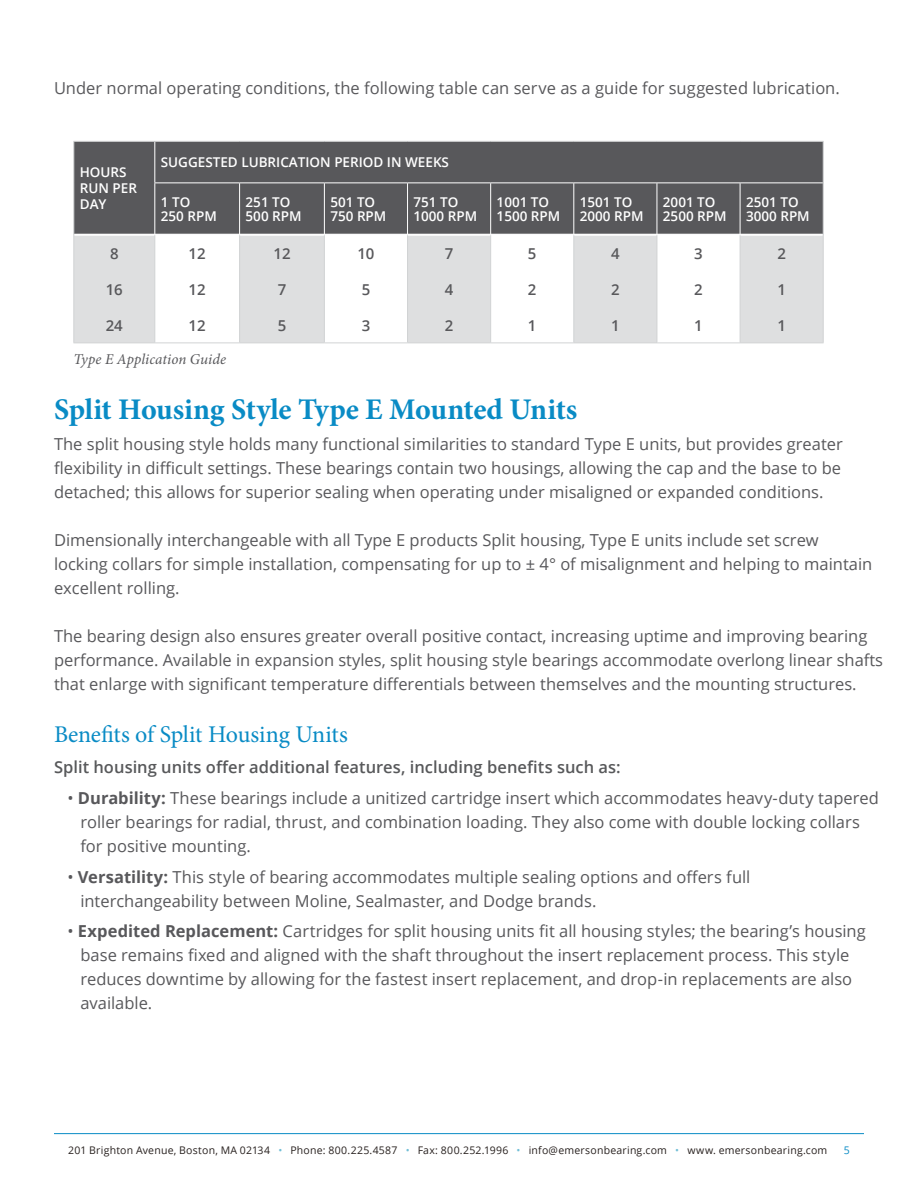
<style>
.page{position:relative;width:918px;height:1188px;background:#fff}
.page>*{position:absolute;margin:0;border:0;box-sizing:border-box;transform-origin:0 0}
.t1{font:700 30px "Minion Pro";letter-spacing:-.01em;color:#098bc5}
.t2{font:24px "Minion Pro";letter-spacing:-.01em;color:#098bc5}
.t3{font:16.5px/24px "Open Sans";color:#58585b}
.t4{font:600 16.5px "Open Sans";color:#58595b}
.t5{font:600 15px "Open Sans";color:#58585b}
.t6{font:italic 15px "Minion Pro";letter-spacing:.005em;color:#58585b}
.t7{font:600 13.5px/13.5px "Open Sans";color:#fff}
.t8{font:10.5px "Open Sans";letter-spacing:.02em;color:#28211f}
.t9{font:10.5px "Open Sans";color:#098bc5}
.s1{font-weight:700}
.s2{color:#71bed6}
</style>
<div class="page">
<hr style="left:54px;top:1133px;width:810px;height:1px;background:#098bc5">
<div style="left:74px;top:142px;width:749px;height:92px;background:#58585b"></div>
<svg style="left:74px;top:236px;width:749px;height:107px;fill:#dedfe0"></svg>
<hr style="left:239px;top:183px;width:1px;height:51px;background:#fff">
<hr style="left:324px;top:183px;width:1px;height:51px;background:#fff">
<hr style="left:407px;top:183px;width:1px;height:51px;background:#fff">
<hr style="left:490px;top:183px;width:1px;height:51px;background:#fff">
<hr style="left:573px;top:183px;width:1px;height:51px;background:#fff">
<hr style="left:154px;top:183px;width:1px;height:51px;background:#fff">
<hr style="left:154px;top:142px;width:1px;height:40px;background:#fff">
<hr style="left:154px;top:182px;width:86px;height:1px;background:#fff">
<hr style="left:240px;top:182px;width:84px;height:1px;background:#fff">
<hr style="left:324px;top:182px;width:84px;height:1px;background:#fff">
<hr style="left:408px;top:182px;width:83px;height:1px;background:#fff">
<hr style="left:491px;top:182px;width:83px;height:1px;background:#fff">
<hr style="left:574px;top:182px;width:83px;height:1px;background:#fff">
<hr style="left:740px;top:182px;width:83px;height:1px;background:#fff">
<hr style="left:657px;top:182px;width:83px;height:1px;background:#fff">
<hr style="left:657px;top:183px;width:1px;height:51px;background:#fff">
<hr style="left:740px;top:183px;width:1px;height:51px;background:#fff">
<hr style="left:73px;top:235px;width:1px;height:108px;background:#d1d3d4">
<hr style="left:154px;top:235px;width:1px;height:108px;background:#d1d3d4">
<hr style="left:239px;top:235px;width:1px;height:108px;background:#d1d3d4">
<hr style="left:324px;top:235px;width:1px;height:108px;background:#d1d3d4">
<hr style="left:407px;top:235px;width:1px;height:108px;background:#d1d3d4">
<hr style="left:490px;top:235px;width:1px;height:108px;background:#d1d3d4">
<hr style="left:573px;top:235px;width:1px;height:108px;background:#d1d3d4">
<hr style="left:657px;top:235px;width:1px;height:108px;background:#d1d3d4">
<hr style="left:740px;top:235px;width:1px;height:108px;background:#d1d3d4">
<hr style="left:823px;top:235px;width:1px;height:108px;background:#d1d3d4">
<hr style="left:73px;top:343px;width:82px;height:1px;background:#d1d3d4">
<hr style="left:155px;top:343px;width:85px;height:1px;background:#d1d3d4">
<hr style="left:240px;top:343px;width:84px;height:1px;background:#d1d3d4">
<hr style="left:324px;top:343px;width:84px;height:1px;background:#d1d3d4">
<hr style="left:408px;top:343px;width:83px;height:1px;background:#d1d3d4">
<hr style="left:491px;top:343px;width:83px;height:1px;background:#d1d3d4">
<hr style="left:574px;top:343px;width:83px;height:1px;background:#d1d3d4">
<hr style="left:657px;top:343px;width:83px;height:1px;background:#d1d3d4">
<hr style="left:740px;top:343px;width:84px;height:1px;background:#d1d3d4">
<hr style="left:73px;top:141px;width:82px;height:1px;background:#d1d3d4">
<hr style="left:73px;top:142px;width:1px;height:41px;background:#d1d3d4">
<hr style="left:73px;top:183px;width:1px;height:52px;background:#d1d3d4">
<hr style="left:155px;top:141px;width:85px;height:1px;background:#d1d3d4">
<hr style="left:240px;top:141px;width:84px;height:1px;background:#d1d3d4">
<hr style="left:324px;top:141px;width:84px;height:1px;background:#d1d3d4">
<hr style="left:408px;top:141px;width:83px;height:1px;background:#d1d3d4">
<hr style="left:491px;top:141px;width:83px;height:1px;background:#d1d3d4">
<hr style="left:574px;top:141px;width:83px;height:1px;background:#d1d3d4">
<hr style="left:657px;top:141px;width:83px;height:1px;background:#d1d3d4">
<hr style="left:740px;top:141px;width:84px;height:1px;background:#d1d3d4">
<hr style="left:823px;top:142px;width:1px;height:41px;background:#d1d3d4">
<hr style="left:823px;top:183px;width:1px;height:52px;background:#d1d3d4">
<p class="t3" style="left:54px;top:75px;width:787px">Under normal operating conditions, the following table can serve as a guide for suggested lubrication.</p>
<p class="t7" style="left:80px;top:164px;width:59px;line-height:16.2px">HOURS<br>RUN PER<br>DAY</p>
<p class="t5" style="left:110px;top:243px;width:10px">8</p>
<p class="t5" style="left:106px;top:279px;width:19px">16</p>
<p class="t5" style="left:106px;top:315px;width:19px">24</p>
<p class="t7" style="left:161px;top:155px;width:290px">SUGGESTED LUBRICATION PERIOD IN WEEKS</p>
<p class="t7" style="left:161px;top:195px;width:58px">1 TO<br>250 RPM</p>
<p class="t7" style="left:246px;top:195px;width:58px">251 TO<br>500 RPM</p>
<p class="t7" style="left:330px;top:195px;width:58px">501 TO<br>750 RPM</p>
<p class="t7" style="left:414px;top:195px;width:65px">751 TO<br>1000 RPM</p>
<p class="t7" style="left:497px;top:195px;width:65px">1001 TO<br>1500 RPM</p>
<p class="t7" style="left:580px;top:195px;width:65px">1501 TO<br>2000 RPM</p>
<p class="t7" style="left:663px;top:195px;width:65px">2001 TO<br>2500 RPM</p>
<p class="t7" style="left:746px;top:195px;width:65px">2501 TO<br>3000 RPM</p>
<p class="t5" style="left:189px;top:243px;width:19px">12</p>
<p class="t5" style="left:189px;top:279px;width:19px">12</p>
<p class="t5" style="left:189px;top:315px;width:19px">12</p>
<p class="t5" style="left:273px;top:243px;width:19px">12</p>
<p class="t5" style="left:278px;top:279px;width:10px">7</p>
<p class="t5" style="left:278px;top:315px;width:10px">5</p>
<p class="t5" style="left:357px;top:243px;width:19px">10</p>
<p class="t5" style="left:362px;top:279px;width:10px">5</p>
<p class="t5" style="left:362px;top:315px;width:10px">3</p>
<p class="t5" style="left:445px;top:243px;width:10px">7</p>
<p class="t5" style="left:445px;top:279px;width:10px">4</p>
<p class="t5" style="left:445px;top:315px;width:10px">2</p>
<p class="t5" style="left:528px;top:243px;width:10px">5</p>
<p class="t5" style="left:528px;top:279px;width:10px">2</p>
<p class="t5" style="left:528px;top:315px;width:10px">1</p>
<p class="t5" style="left:611px;top:243px;width:10px">4</p>
<p class="t5" style="left:611px;top:279px;width:10px">2</p>
<p class="t5" style="left:611px;top:315px;width:10px">1</p>
<p class="t5" style="left:694px;top:243px;width:10px">3</p>
<p class="t5" style="left:694px;top:279px;width:10px">2</p>
<p class="t5" style="left:694px;top:315px;width:10px">1</p>
<p class="t5" style="left:777px;top:243px;width:10px">2</p>
<p class="t5" style="left:777px;top:279px;width:10px">1</p>
<p class="t5" style="left:777px;top:315px;width:10px">1</p>
<p class="t6" style="left:74px;top:349px;width:154px">Type E Application Guide</p>
<h1 class="t1" style="left:54px;top:388px;width:525px">Split Housing Style Type E Mounted Units</h1>
<p class="t3" style="left:54px;top:431px;width:790px;text-align:justify">The split housing style holds many functional similarities to standard Type E units, but provides greater flexibility in difficult settings. These bearings contain two housings, allowing the cap and the base to be detached; this allows for superior sealing when operating under misaligned or expanded conditions.</p>
<p class="t3" style="left:54px;top:527px;width:820px">Dimensionally interchangeable with all Type E products Split housing, Type E units include set screw locking collars for simple installation, compensating for up to ± 4° of misalignment and helping to maintain excellent rolling.</p>
<p class="t3" style="left:54px;top:624px;width:831px">The bearing design also ensures greater overall positive contact, increasing uptime and improving bearing performance. Available in expansion styles, split housing style bearings accommodate overlong linear shafts that enlarge with significant temperature differentials between themselves and the mounting structures.</p>
<h2 class="t2" style="left:54px;top:718px;width:295px">Benefits of Split Housing Units</h2>
<p class="t4" style="left:54px;top:756px;width:568px">Split housing units offer additional features, including benefits such as:</p>
<p class="t3" style="left:80px;top:785px;width:800px;text-indent:-13px">• <span class="s1">Durability:</span> These bearings include a unitized cartridge insert which accommodates heavy-duty tapered roller bearings for radial, thrust, and combination loading. They also come with double locking collars for positive mounting.</p>
<p class="t3" style="left:80px;top:864px;width:672px;text-indent:-13px">• <span class="s1">Versatility:</span> This style of bearing accommodates multiple sealing options and offers full interchangeability between Moline, Sealmaster, and Dodge brands.</p>
<p class="t3" style="left:80px;top:919px;width:787px;text-indent:-13px">• <span class="s1">Expedited Replacement:</span> Cartridges for split housing units fit all housing styles; the bearing’s housing base remains fixed and aligned with the shaft throughout the insert replacement process. This style reduces downtime by allowing for the fastest insert replacement, and drop-in replacements are also available.</p>
<p class="t8" style="left:68px;top:1143px;width:761px">201 Brighton Avenue, Boston, MA 02134 <span class="s2">•</span> Phone: 800.225.4587 <span class="s2">•</span> Fax: 800.252.1996 <span class="s2">•</span> info@emersonbearing.com <span class="s2">•</span> www. emersonbearing.com</p>
<p class="t9" style="left:844px;top:1143px;width:8px">5</p>
</div>
